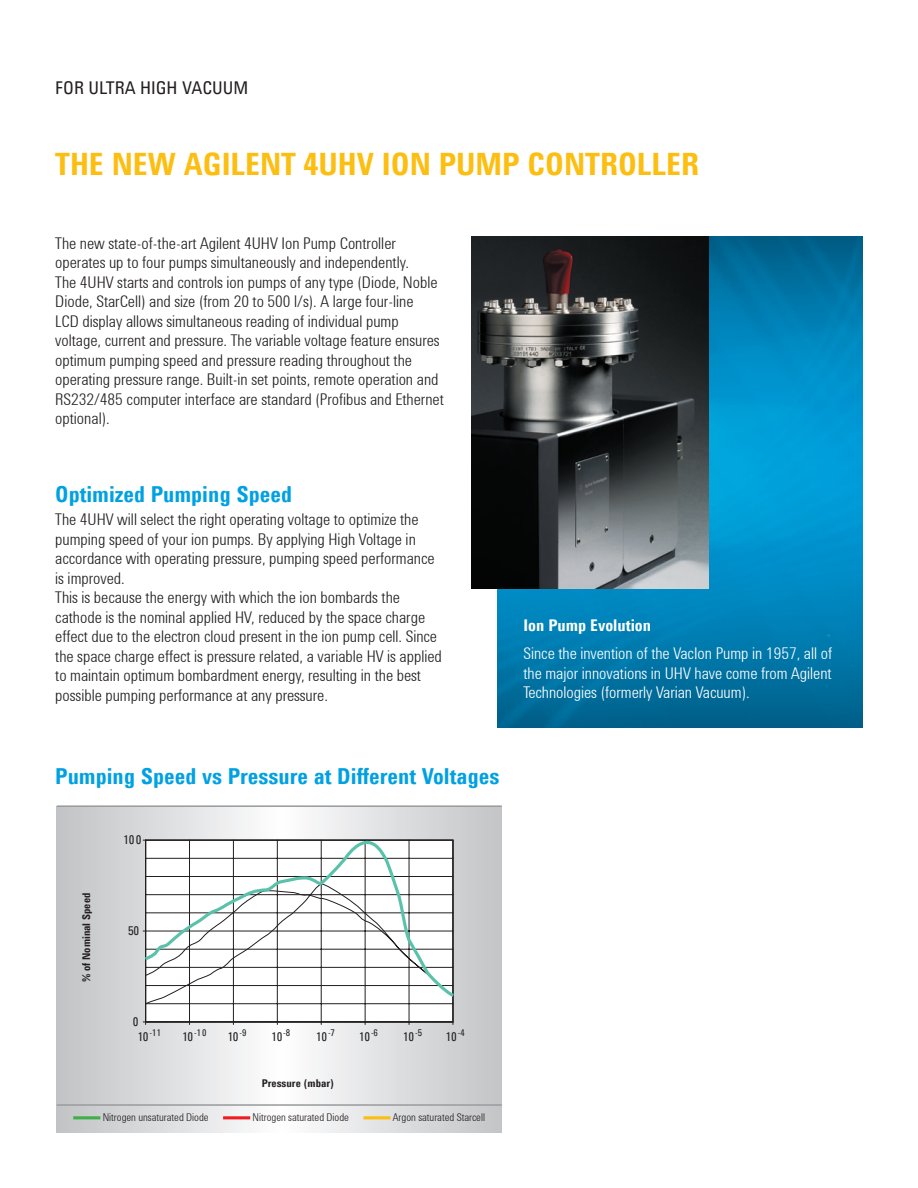
<style>
.page{position:relative;width:918px;height:1188px;background:#fff}
.page>*{position:absolute;margin:0;border:0;box-sizing:border-box;transform-origin:0 0}
.Headline{font:700 31.5px "Agilent Cond TT";color:#fdbe12}
.titolo{font:700 22.5px "Agilent Cond TT";color:#00a1e3}
.Agilent_Product_Name{font:18px "Agilent Cond TT";color:#231f20}
.testo_no_bullet{font:300 16.5px/19.5px "Agilent Cond TT";color:#231f20}
.testo_no_bullet-2{font:300 16.5px/19.5px "Agilent Cond TT";color:#fff;text-align:justify}
.testo_no_bullet-3{font:700 16.5px "Agilent Cond TT";color:#fff}
.t1{font:12.45px "Agilent Cond TT";color:#231f20}
.t2{font:12.3px "Agilent Cond TT";letter-spacing:-.035em;color:#231f20}
.testo_bullet{font:300 10.95px "Agilent Cond TT";color:#231f20}
.testo_bullet-2{font:700 10.95px "Agilent Cond TT";color:#231f20}
.t3{font:9.45px "Agilent Cond TT";color:#231f20}
.s1{font-size:12.3px}
</style>
<div class="page">
<svg style="left:57px;top:807px;width:445px;height:326px"></svg>
<hr style="left:57px;top:805px;width:445px;height:2px;background:#9b9da0">
<hr style="left:57px;top:1104px;width:445px;height:2px;background:#9b9da0">
<hr style="left:73px;top:1116px;width:27px;height:3px;background:#40ae49">
<hr style="left:223px;top:1116px;width:27px;height:3px;background:#ee1d23">
<hr style="left:363px;top:1116px;width:28px;height:3px;background:#fdbe12">
<hr style="left:453px;top:840px;width:1px;height:185px;background:#231f20">
<hr style="left:409px;top:840px;width:1px;height:185px;background:#231f20">
<hr style="left:365px;top:840px;width:1px;height:185px;background:#231f20">
<hr style="left:321px;top:840px;width:1px;height:185px;background:#231f20">
<hr style="left:277px;top:840px;width:1px;height:185px;background:#231f20">
<hr style="left:233px;top:840px;width:1px;height:185px;background:#231f20">
<hr style="left:189px;top:840px;width:1px;height:185px;background:#231f20">
<hr style="left:145px;top:840px;width:1px;height:185px;background:#231f20">
<hr style="left:146px;top:1003px;width:307px;height:1px;background:#231f20">
<hr style="left:146px;top:1022px;width:307px;height:1px;background:#231f20">
<svg style="left:142px;top:840px;width:315px;height:159px"></svg>
<svg style="left:143px;top:840px;width:288px;height:182px"></svg>
<img style="left:497px;top:237px;width:366px;height:490px">
<img style="left:472px;top:237px;width:237px;height:352px">
<p class="Agilent_Product_Name" style="left:55px;top:74px;width:194px">FOR ULTRA HIGH VACUUM</p>
<p class="Headline" style="left:55px;top:141px;width:645px">THE NEW AGILENT 4UHV ION PUMP CONTROLLER</p>
<p class="testo_no_bullet" style="left:55px;top:232px;width:355px">The new state-of-the-art Agilent 4UHV Ion Pump Controller operates up to four pumps simultaneously and independently.</p>
<p class="testo_no_bullet" style="left:55px;top:271px;width:390px">The 4UHV starts and controls ion pumps of any type (Diode, Noble Diode, StarCell) and size (from 20 to 500 l/s). A large four-line<br>LCD display allows simultaneous reading of individual pump voltage, current and pressure. The variable voltage feature ensures optimum pumping speed and pressure reading throughout the operating pressure range. Built-in set points, remote operation and RS232/485 computer interface are standard (Profibus and Ethernet optional).</p>
<p class="titolo" style="left:55px;top:477px;width:238px">Optimized Pumping Speed</p>
<p class="testo_no_bullet" style="left:55px;top:509px;width:381px">The 4UHV will select the right operating voltage to optimize the pumping speed of your ion pumps. By applying High Voltage in accordance with operating pressure, pumping speed performance is improved.</p>
<p class="testo_no_bullet" style="left:55px;top:587px;width:388px">This is because the energy with which the ion bombards the cathode is the nominal applied HV, reduced by the space charge effect due to the electron cloud present in the ion pump cell. Since the space charge effect is pressure related, a variable HV is applied to maintain optimum bombardment energy, resulting in the best possible pumping performance at any pressure.</p>
<p class="testo_no_bullet-3" style="left:523px;top:613px;width:129px">Ion Pump Evolution</p>
<p class="testo_no_bullet-2" style="left:523px;top:643px;width:310px">Since the invention of the VacIon Pump in 1957, all of the major innovations in UHV have come from Agilent Technologies (formerly Varian Vacuum).</p>
<p class="titolo" style="left:55px;top:760px;width:446px">Pumping Speed vs Pressure at Different Voltages</p>
<p class="t1" style="left:124px;top:831px;width:20px">100</p>
<p class="testo_bullet-2" style="left:78px;top:982px;width:91px;rotate:-90deg">% of Nominal Speed</p>
<p class="t1" style="left:128px;top:922px;width:13px">50</p>
<p class="t1" style="left:133px;top:1013px;width:7px">0</p>
<p class="t3" style="left:138px;top:1025px;width:25px"><span class="s1">10</span>-11</p>
<p class="t3" style="left:182px;top:1025px;width:26px"><span class="s1">10</span>-10</p>
<p class="t2" style="left:228px;top:1028px;width:20px">10<sup>-9</sup></p>
<p class="t2" style="left:271px;top:1028px;width:20px">10<sup>-8</sup></p>
<p class="t2" style="left:316px;top:1028px;width:20px">10<sup>-7</sup></p>
<p class="t2" style="left:359px;top:1028px;width:20px">10<sup>-6</sup></p>
<p class="t2" style="left:403px;top:1028px;width:20px">10<sup>-5</sup></p>
<p class="t2" style="left:446px;top:1028px;width:20px">10<sup>-4</sup></p>
<p class="testo_bullet-2" style="left:262px;top:1075px;width:74px">Pressure (mbar)</p>
<p class="testo_bullet" style="left:103px;top:1109px;width:107px">Nitrogen unsaturated Diode</p>
<p class="testo_bullet" style="left:253px;top:1109px;width:98px">Nitrogen saturated Diode</p>
<p class="testo_bullet" style="left:393px;top:1109px;width:94px">Argon saturated Starcell</p>
</div>
